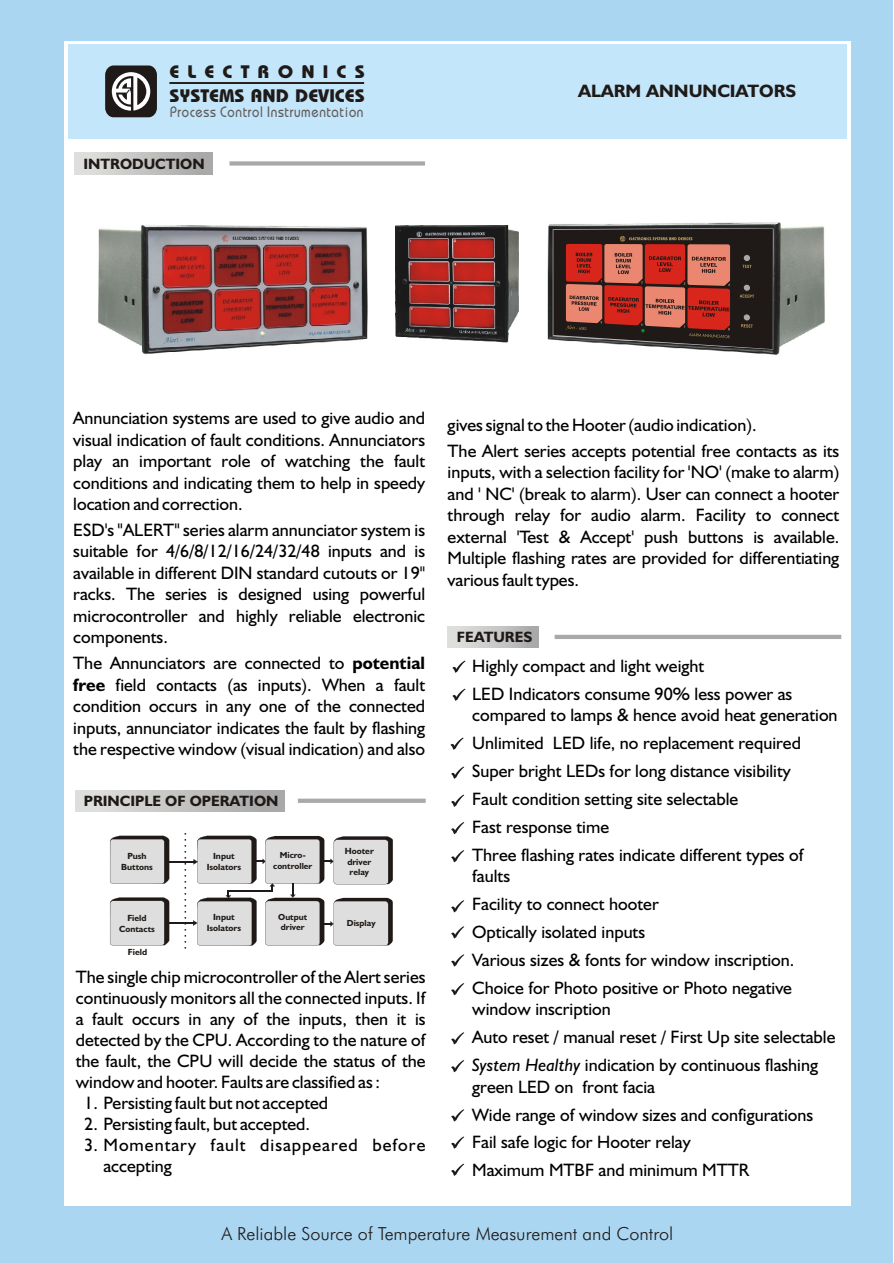
<style>
.page{position:relative;width:894px;height:1263px;background:#fff}
.page>*{position:absolute;margin:0;border:0;box-sizing:border-box;transform-origin:0 0}
.t1{font:18px/21.5px "Humanst 521 BT";color:#000}
.t2{font:18px "Futura Lt BT";color:#1f1a17}
.t3{font:18px/21px "Humanst 521 BT";letter-spacing:.055em;color:#000}
.t4{font:700 18px/23.7px "Bahamas";color:#1f1a17;scale:1.1 1}
.t5{font:700 18px "Humanst 521 BT";color:#1f1a17}
.t6{font:700 15px "Humanst 521 BT";color:#1f1a17}
.t7{font:15px "Bahamas";letter-spacing:.055em;color:#615c5c;scale:.86 1}
.t8{font:700 9px/10.6px "Humanst 521 BT";color:#1f1a17;text-align:center}
.t9{font:700 8.85px/10.6px "Humanst 521 BT";color:#1f1a17;text-align:center}
.s1{font-weight:700}
.s2{font-style:italic}
</style>
<div class="page">
<div style="left:0;top:0;width:893px;height:1263px;background:#abd6f2"></div>
<div style="left:64px;top:41px;width:787px;height:1165px;background:#fff"></div>
<div style="left:68px;top:44px;width:779px;height:94px;background:#c4e6fa"></div>
<svg style="left:452px;top:661px;width:14px;height:12px"></svg>
<svg style="left:452px;top:689px;width:14px;height:12px"></svg>
<svg style="left:451px;top:738px;width:13px;height:12px"></svg>
<svg style="left:451px;top:767px;width:13px;height:12px"></svg>
<svg style="left:451px;top:795px;width:13px;height:12px"></svg>
<svg style="left:451px;top:822px;width:13px;height:12px"></svg>
<svg style="left:451px;top:850px;width:13px;height:12px"></svg>
<svg style="left:451px;top:926px;width:13px;height:12px"></svg>
<svg style="left:451px;top:954px;width:13px;height:12px"></svg>
<svg style="left:451px;top:983px;width:13px;height:12px"></svg>
<hr style="left:169px;top:82px;width:195px;height:2px;background:#1f1a17">
<div style="left:105px;top:65px;width:52px;height:52px;background:#1f1a17;border-radius:9px"></div>
<svg style="left:112px;top:72px;width:38px;height:39px"></svg>
<div style="left:75px;top:153px;width:137px;height:21px;background:linear-gradient(to right,#e3e3e2,#a6a5a5)"></div>
<div style="left:229px;top:161px;width:196px;height:5px;background:#aba8a8"></div>
<div style="left:75px;top:790px;width:210px;height:21px;background:linear-gradient(to right,#e3e3e2,#a6a5a5)"></div>
<hr style="left:298px;top:799px;width:128px;height:4px;background:#aba8a8">
<div style="left:447px;top:626px;width:91px;height:22px;background:linear-gradient(to right,#e5e5e4,#abaaaa)"></div>
<hr style="left:555px;top:635px;width:286px;height:4px;background:#aba8a8">
<svg style="left:451px;top:1032px;width:13px;height:12px"></svg>
<svg style="left:451px;top:900px;width:13px;height:12px"></svg>
<img style="left:98px;top:225px;width:270px;height:129px">
<img style="left:396px;top:225px;width:122px;height:117px">
<svg style="left:185px;top:833px;width:1px;height:116px"></svg>
<svg style="left:110px;top:836px;width:59px;height:48px;background:#c2c1c1"></svg>
<svg style="left:110px;top:897px;width:59px;height:49px;background:#c3c2c2"></svg>
<hr style="left:169px;top:922px;width:27px;height:2px;background:#1f1a17">
<hr style="left:169px;top:861px;width:27px;height:2px;background:#1f1a17">
<svg style="left:193px;top:836px;width:200px;height:110px"></svg>
<svg style="left:451px;top:1060px;width:13px;height:12px"></svg>
<svg style="left:451px;top:1109px;width:13px;height:12px"></svg>
<svg style="left:451px;top:1137px;width:13px;height:12px"></svg>
<svg style="left:451px;top:1164px;width:13px;height:12px"></svg>
<img style="left:547px;top:222px;width:278px;height:133px">
<svg style="left:553px;top:228px;width:220px;height:122px;background:#7c3f36"></svg>
<p class="t4" style="left:169px;top:62px;width:179px">ELECTRONICS<br>SYSTEMS AND DEVICES</p>
<p class="t7" style="left:170px;top:103px;width:226px">Process Control Instrumentation</p>
<p class="t6" style="left:83px;top:157px;width:123px">INTRODUCTION</p>
<p class="t5" style="left:578px;top:84px;width:220px">ALARM ANNUNCIATORS</p>
<p class="t1" style="left:73px;top:409px;width:353px;text-align:justify">Annunciation systems are used to give audio and visual indication of fault conditions. Annunciators play an important role of watching the fault conditions and indicating them to help in speedy location and correction.</p>
<p class="t1" style="left:73px;top:521px;width:353px;text-align:justify">ESD's "ALERT" series alarm annunciator system is suitable for 4/6/8/12/16/24/32/48 inputs and is available in different DIN standard cutouts or 19" racks. The series is designed using powerful microcontroller and highly reliable electronic components.</p>
<p class="t1" style="left:73px;top:654px;width:353px;text-align:justify">The Annunciators are connected to <span class="s1">potential free</span> field contacts (as inputs). When a fault condition occurs in any one of the connected inputs, annunciator indicates the fault by flashing the respective window (visual indication) and also</p>
<p class="t6" style="left:84px;top:794px;width:196px">PRINCIPLE OF OPERATION</p>
<p class="t8" style="left:121px;top:852px;width:33px">Push<br>Buttons</p>
<p class="t8" style="left:207px;top:852px;width:36px">Input<br>Isolators</p>
<p class="t9" style="left:273px;top:850px;width:41px">Micro&shy;controller</p>
<p class="t8" style="left:119px;top:913px;width:37px">Field<br>Contacts</p>
<p class="t8" style="left:207px;top:912px;width:36px">Input<br>Isolators</p>
<p class="t9" style="left:278px;top:912px;width:31px">Output driver</p>
<p class="t8" style="left:128px;top:948px;width:21px">Field</p>
<p class="t8" style="left:345px;top:846px;width:31px;text-align:left">Hooter driver relay</p>
<p class="t9" style="left:347px;top:918px;width:30px">Display</p>
<p class="t1" style="left:76px;top:968px;width:351px;line-height:21px;text-align:justify">The single chip microcontroller of the Alert series continuously monitors all the connected inputs. If a fault occurs in any of the inputs, then it is detected by the CPU. According to the nature of the fault, the CPU will decide the status of the window and hooter. Faults are classified as :</p>
<p class="t1" style="left:84px;top:1094px;width:245px">1. Persisting fault but not accepted</p>
<p class="t1" style="left:84px;top:1115px;width:227px">2. Persisting fault, but accepted.</p>
<p class="t3" style="left:104px;top:1136px;width:323px;text-indent:-19px">3. Momentary fault disappeared before accepting</p>
<p class="t1" style="left:448px;top:414px;width:393px;line-height:25.8px">gives signal to the Hooter (audio indication).<br>The Alert series accepts potential free contacts as its</p>
<p class="t1" style="left:448px;top:463px;width:393px;text-align:justify">inputs, with a selection facility for 'NO' (make to alarm) and ' NC' (break to alarm). User can connect a hooter through relay for audio alarm. Facility to connect external 'Test &amp; Accept' push buttons is available.<br>Multiple flashing rates are provided for differentiating various fault types.</p>
<p class="t6" style="left:457px;top:631px;width:77px">FEATURES</p>
<p class="t1" style="left:472px;top:653px;width:322px;line-height:27.9px">Highly compact and light weight<br>LED Indicators consume 90% less power as</p>
<p class="t1" style="left:472px;top:703px;width:367px;line-height:27.9px">compared to lamps &amp; hence avoid heat generation Unlimited LED life, no replacement required Super bright LEDs for long distance visibility<br>Fault condition setting site selectable<br>Fast response time<br>Three flashing rates indicate different types of</p>
<p class="t1" style="left:472px;top:864px;width:324px;line-height:27.9px">faults<br>Facility to connect hooter<br>Optically isolated inputs<br>Various sizes &amp; fonts for window inscription.<br>Choice for Photo positive or Photo negative</p>
<p class="t1" style="left:472px;top:997px;width:365px;line-height:27.9px">window inscription<br>Auto reset / manual reset / First Up site selectable<br><span class="s2">System Healthy</span> indication by continuous flashing</p>
<p class="t1" style="left:472px;top:1074px;width:343px;line-height:27.9px">green LED on front facia<br>Wide range of window sizes and configurations<br>Fail safe logic for Hooter relay<br>Maximum MTBF and minimum MTTR</p>
<p class="t2" style="left:221px;top:1226px;width:453px">A Reliable Source of Temperature Measurement and Control</p>
</div>
